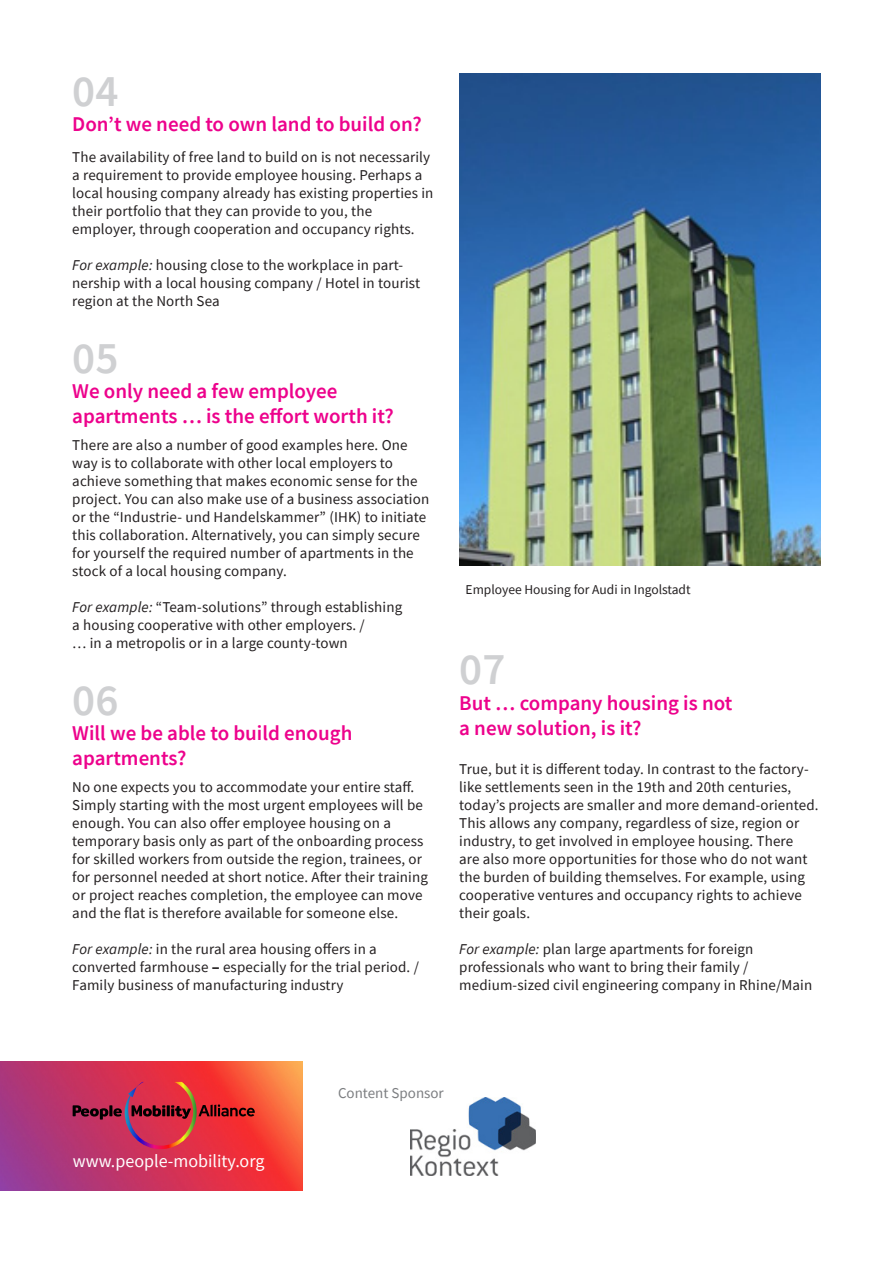
<style>
.page{position:relative;width:893px;height:1263px;background:#fff}
.page>*{position:absolute;margin:0;border:0;box-sizing:border-box;transform-origin:0 0}
.Heading_1{font:600 45px "Source Sans Pro";color:#cfd0d2}
.Heading_1-2{font:600 21px/25.2px "Source Sans Pro";color:#ed028c}
.t1{font:18px "Source Sans Pro";color:#fff}
.Text_10_pt{font:15px/18px "Source Sans Pro";letter-spacing:.01em;color:#231f20}
.Text_10_pt-2{font:15px "Source Sans Pro";color:#7c7e81}
.Text_10_pt-3{font:13.5px "Source Sans Pro";color:#231f20}
.s1{font-style:italic}
.s2{font-weight:700}
</style>
<div class="page">
<img style="left:411px;top:1097px;width:124px;height:79px">
<img style="left:0;top:1061px;width:303px;height:129px">
<svg style="left:73px;top:1082px;width:182px;height:67px;background:#c63145"></svg>
<img style="left:459px;top:73px;width:362px;height:493px">
<p class="Heading_1" style="left:72px;top:62px;width:48px">04</p>
<p class="Heading_1-2" style="left:72px;top:111px;width:351px">Don’t we need to own land to build on?</p>
<p class="Text_10_pt" style="left:72px;top:148px;width:363px">The availability of free land to build on is not necessarily a requirement to provide employee housing. Perhaps a local housing company already has existing properties in their portfolio that they can provide to you, the employer, through cooperation and occupancy rights.</p>
<p class="Text_10_pt" style="left:72px;top:256px;width:349px"><span class="s1">For example:</span> housing close to the workplace in part&shy;nership with a local housing company / Hotel in tourist region at the North Sea</p>
<p class="Heading_1" style="left:72px;top:328px;width:48px">05</p>
<p class="Heading_1-2" style="left:72px;top:378px;width:323px">We only need a few employee apartments … is the effort worth it?</p>
<p class="Text_10_pt" style="left:72px;top:436px;width:359px">There are also a number of good examples here. One way is to collaborate with other local employers to achieve something that makes economic sense for the project. You can also make use of a business association or the “Industrie- und Handelskammer” (IHK) to initiate this collaboration. Alternatively, you can simply secure for yourself the required number of apartments in the stock of a local housing company.</p>
<p class="Text_10_pt" style="left:72px;top:598px;width:331px"><span class="s1">For example:</span> “Team-solutions” through establishing a housing cooperative with other employers. /<br>… in a metropolis or in a large county-town</p>
<p class="Heading_1" style="left:72px;top:670px;width:48px">06</p>
<p class="Heading_1-2" style="left:72px;top:720px;width:282px">Will we be able to build enough apartments?</p>
<p class="Text_10_pt" style="left:72px;top:778px;width:357px">No one expects you to accommodate your entire staff.<br>Simply starting with the most urgent employees will be enough. You can also offer employee housing on a temporary basis only as part of the onboarding process for skilled workers from outside the region, trainees, or for personnel needed at short notice. After their training or project reaches completion, the employee can move and the flat is therefore available for someone else.</p>
<p class="Text_10_pt" style="left:72px;top:940px;width:348px"><span class="s1">For example:</span> in the rural area housing offers in a converted farmhouse <span class="s2">‒</span> especially for the trial period. /<br>Family business of manufacturing industry</p>
<p class="Text_10_pt-3" style="left:466px;top:581px;width:227px">Employee Housing for Audi in Ingolstadt</p>
<p class="Heading_1" style="left:459px;top:640px;width:48px">07</p>
<p class="Heading_1-2" style="left:459px;top:690px;width:275px">But … company housing is not a new solution, is it?</p>
<p class="Text_10_pt" style="left:459px;top:760px;width:361px">True, but it is different today. In contrast to the factory&shy;like settlements seen in the 19th and 20th centuries, today’s projects are smaller and more demand-oriented.<br>This allows any company, regardless of size, region or industry, to get involved in employee housing. There<br>are also more opportunities for those who do not want the burden of building themselves. For example, using cooperative ventures and occupancy rights to achieve their goals.</p>
<p class="Text_10_pt" style="left:459px;top:940px;width:354px"><span class="s1">For example:</span> plan large apartments for foreign professionals who want to bring their family / medium-sized civil engineering company in Rhine/Main</p>
<p class="t1" style="left:73px;top:1149px;width:193px">www.people-mobility.org</p>
<p class="Text_10_pt-2" style="left:338px;top:1083px;width:107px">Content Sponsor</p>
</div>
